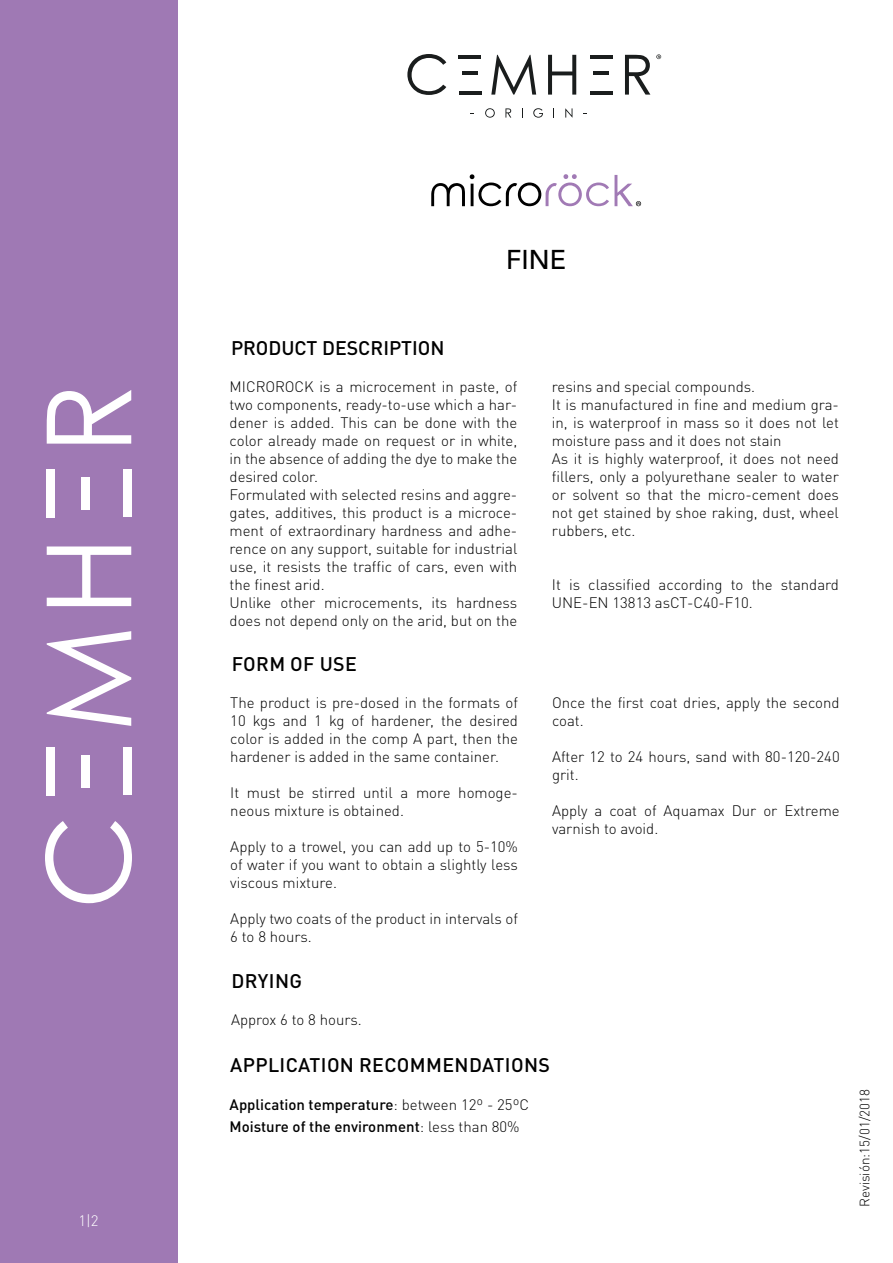
<style>
.page{position:relative;width:893px;height:1263px;background:#fff}
.page>*{position:absolute;margin:0;border:0;box-sizing:border-box;transform-origin:0 0}
.t1{font:500 27px "Avenir Next LT Pro";color:#000}
.t2{font:500 19.5px "DIN Pro";letter-spacing:.02em;color:#000}
.t3{font:500 19.5px "DIN Pro";color:#000}
.t4{font:300 15px/18px "DIN Pro";color:#000}
.t5{font:500 15px/22.2px "DIN Pro";color:#000}
.t6{font:300 15px "DIN Pro";color:#fff}
.t7{font:300 13.5px "DIN Pro";color:#000}
.s1{font-weight:300}
</style>
<div class="page">
<div style="left:0;top:0;width:177px;height:1263px;background:#9f79b4"></div>
<div style="left:123px;top:747px;width:8px;height:48px;background:#fff"></div>
<svg style="left:45px;top:821px;width:87px;height:82px"></svg>
<svg style="left:47px;top:631px;width:84px;height:95px"></svg>
<svg style="left:47px;top:546px;width:84px;height:60px"></svg>
<svg style="left:47px;top:390px;width:84px;height:54px"></svg>
<div style="left:47px;top:748px;width:8px;height:48px;background:#fff"></div>
<div style="left:81px;top:756px;width:9px;height:32px;background:#fff"></div>
<div style="left:81px;top:477px;width:9px;height:33px;background:#fff"></div>
<div style="left:47px;top:469px;width:8px;height:48px;background:#fff"></div>
<div style="left:123px;top:469px;width:8px;height:48px;background:#fff"></div>
<svg style="left:656px;top:54px;width:5px;height:5px"></svg>
<svg style="left:485px;top:108px;width:10px;height:10px"></svg>
<svg style="left:505px;top:108px;width:6px;height:10px"></svg>
<svg style="left:533px;top:108px;width:10px;height:10px"></svg>
<svg style="left:565px;top:108px;width:7px;height:10px"></svg>
<hr style="left:459px;top:91px;width:22px;height:4px;background:#1a1d1d">
<svg style="left:407px;top:54px;width:39px;height:41px"></svg>
<svg style="left:491px;top:55px;width:45px;height:40px"></svg>
<svg style="left:548px;top:55px;width:28px;height:40px"></svg>
<svg style="left:625px;top:55px;width:25px;height:40px"></svg>
<hr style="left:458px;top:55px;width:23px;height:4px;background:#1a1d1d">
<hr style="left:462px;top:71px;width:15px;height:4px;background:#1a1d1d">
<hr style="left:594px;top:71px;width:15px;height:4px;background:#1a1d1d">
<hr style="left:590px;top:55px;width:23px;height:4px;background:#1a1d1d">
<hr style="left:590px;top:91px;width:23px;height:4px;background:#1a1d1d">
<svg style="left:431px;top:174px;width:210px;height:32px"></svg>
<p class="t6" style="left:78px;top:1209px;width:22px">1|2</p>
<h1 class="t1" style="left:506px;top:243px;width:61px">FINE</h1>
<h2 class="t3" style="left:231px;top:332px;width:215px">PRODUCT DESCRIPTION</h2>
<p class="t4" style="left:230px;top:377px;width:289px">MICROROCK is a microcement in paste, of two components, ready-to-use which a har&shy;dener is added. This can be done with the color already made on request or in white, in the absence of adding the dye to make the desired color.<br>Formulated with selected resins and aggre&shy;gates, additives, this product is a microce&shy;ment of extraordinary hardness and adhe&shy;rence on any support, suitable for industrial use, it resists the traffic of cars, even with the finest arid.<br>Unlike other microcements, its hardness does not depend only on the arid, but on the</p>
<h2 class="t2" style="left:232px;top:648px;width:126px">FORM OF USE</h2>
<p class="t4" style="left:230px;top:692px;width:289px;text-align:justify">The product is pre-dosed in the formats of 10 kgs and 1 kg of hardener, the desired color is added in the comp A part, then the hardener is added in the same container.</p>
<p class="t4" style="left:230px;top:782px;width:289px">It must be stirred until a more homoge&shy;neous mixture is obtained.</p>
<p class="t4" style="left:230px;top:836px;width:289px;text-align:justify">Apply to a trowel, you can add up to 5-10% of water if you want to obtain a slightly less viscous mixture.</p>
<p class="t4" style="left:230px;top:908px;width:289px">Apply two coats of the product in intervals of<br>6 to 8 hours.</p>
<h2 class="t2" style="left:231px;top:965px;width:72px">DRYING</h2>
<p class="t4" style="left:231px;top:1009px;width:132px">Approx 6 to 8 hours.</p>
<p class="t4" style="left:552px;top:377px;width:289px">resins and special compounds.<br>It is manufactured in fine and medium gra&shy;in, is waterproof in mass so it does not let moisture pass and it does not stain<br>As it is highly waterproof, it does not need fillers, only a polyurethane sealer to water or solvent so that the micro-cement does not get stained by shoe raking, dust, wheel rubbers, etc.</p>
<p class="t4" style="left:552px;top:575px;width:289px">It is classified according to the standard<br>UNE-EN 13813 asCT-C40-F10.</p>
<p class="t4" style="left:552px;top:692px;width:289px">Once the first coat dries, apply the second coat.</p>
<p class="t4" style="left:552px;top:746px;width:289px">After 12 to 24 hours, sand with 80-120-240 grit.</p>
<p class="t4" style="left:552px;top:800px;width:289px">Apply a coat of Aquamax Dur or Extreme varnish to avoid.</p>
<h2 class="t2" style="left:230px;top:1049px;width:321px">APPLICATION RECOMMENDATIONS</h2>
<p class="t5" style="left:230px;top:1091px;width:301px">Application temperature<span class="s1">: between 12º - 25ºC<br></span>Moisture of the environment<span class="s1">: less than 80%</span></p>
<p class="t7" style="left:854px;top:1207px;width:119px;rotate:-90deg">Revisión:15/01/2018</p>
</div>
